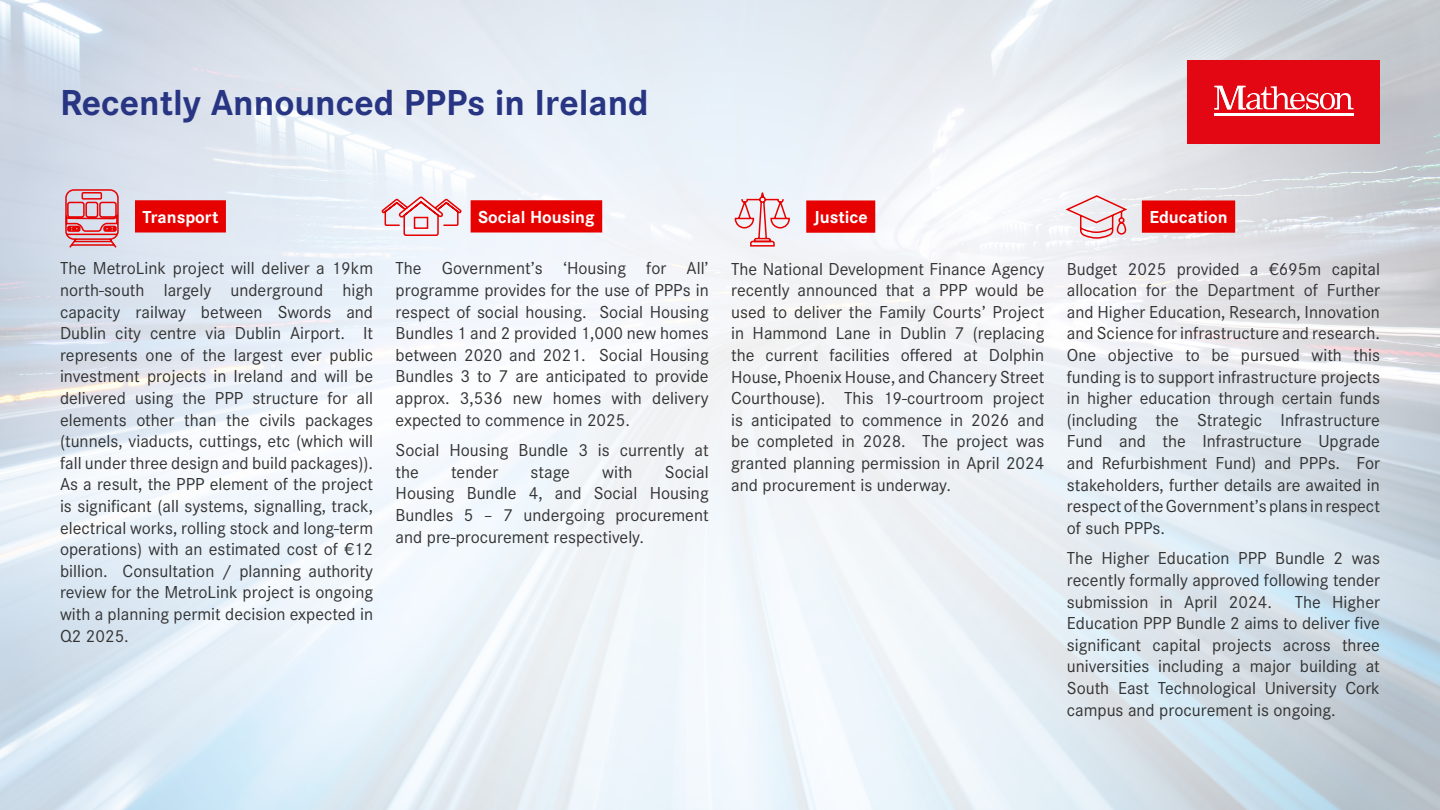
<style>
.page{position:relative;width:1440px;height:810px;background:#fff}
.page>*{position:absolute;margin:0;border:0;box-sizing:border-box;transform-origin:0 0}
.t1{font:700 37.5px "Corporate S Pro";color:#283583}
.Body_1{font:18px/21.6px "Corporate S Pro";color:#333;text-align:justify}
.Body_1-2{font:700 18px "Corporate S Pro";color:#fff}
</style>
<div class="page">
<img style="left:0;top:0;width:1440px;height:810px">
<div style="left:135px;top:200px;width:91px;height:33px;background:#e60000"></div>
<div style="left:471px;top:200px;width:131px;height:33px;background:#e60000"></div>
<div style="left:1187px;top:60px;width:193px;height:83px;background:#e30613"></div>
<hr style="left:1214px;top:113px;width:140px;height:2px;background:#fff">
<svg style="left:1214px;top:86px;width:140px;height:24px"></svg>
<svg style="left:65px;top:188px;width:54px;height:61px;background:#db919a"></svg>
<svg style="left:380px;top:195px;width:83px;height:42px"></svg>
<div style="left:806px;top:200px;width:69px;height:33px;background:#e60000"></div>
<div style="left:1142px;top:200px;width:93px;height:33px;background:#e60000"></div>
<svg style="left:734px;top:178px;width:57px;height:69px"></svg>
<svg style="left:1065px;top:194px;width:64px;height:45px"></svg>
<p class="t1" style="left:60px;top:73px;width:590px">Recently Announced PPPs in Ireland</p>
<p class="Body_1-2" style="left:142px;top:203px;width:77px">Transport</p>
<p class="Body_1" style="left:60px;top:256px;width:315px">The MetroLink project will deliver a 19km north-south largely underground high capacity railway between Swords and Dublin city centre via Dublin Airport. It represents one of the largest ever public investment projects in Ireland and will be delivered using the PPP structure for all elements other than the civils packages (tunnels, viaducts, cuttings, etc (which will fall under three design and build packages)).<br>As a result, the PPP element of the project is significant (all systems, signalling, track, electrical works, rolling stock and long-term operations) with an estimated cost of €12 billion. Consultation / planning authority review for the MetroLink project is ongoing with a planning permit decision expected in Q2 2025.</p>
<p class="Body_1-2" style="left:478px;top:203px;width:118px">Social Housing</p>
<p class="Body_1" style="left:396px;top:256px;width:315px">The Government’s ‘Housing for All’ programme provides for the use of PPPs in respect of social housing. Social Housing Bundles 1 and 2 provided 1,000 new homes between 2020 and 2021. Social Housing Bundles 3 to 7 are anticipated to provide approx. 3,536 new homes with delivery expected to commence in 2025.</p>
<p class="Body_1" style="left:396px;top:438px;width:315px">Social Housing Bundle 3 is currently at the</p>
<p class="Body_1" style="left:396px;top:460px;width:315px;text-indent:269px">Social Housing Bundle 4, and Social Housing Bundles 5 – 7 undergoing procurement and pre-procurement respectively.</p>
<p class="Body_1" style="left:451px;top:460px;width:48px">tender</p>
<p class="Body_1" style="left:531px;top:460px;width:41px">stage</p>
<p class="Body_1" style="left:602px;top:460px;width:32px">with</p>
<p class="Body_1-2" style="left:814px;top:203px;width:56px">Justice</p>
<p class="Body_1" style="left:731px;top:257px;width:315px">The National Development Finance Agency recently announced that a PPP would be used to deliver the Family Courts’ Project in Hammond Lane in Dublin 7 (replacing the current facilities offered at Dolphin House, Phoenix House, and Chancery Street Courthouse). This 19-courtroom project is anticipated to commence in 2026 and be completed in 2028. The project was granted planning permission in April 2024 and procurement is underway.</p>
<p class="Body_1-2" style="left:1149px;top:203px;width:80px">Education</p>
<p class="Body_1" style="left:1067px;top:257px;width:315px">Budget 2025 provided a €695m capital allocation for the Department of Further and Higher Education, Research, Innovation and Science for infrastructure and research.<br>One objective to be pursued with this funding is to support infrastructure projects in higher education through certain funds (including the Strategic Infrastructure Fund and the Infrastructure Upgrade and Refurbishment Fund) and PPPs. For stakeholders, further details are awaited in respect of the Government’s plans in respect of such PPPs.</p>
<p class="Body_1" style="left:1067px;top:546px;width:315px">The Higher Education PPP Bundle 2 was recently formally approved following tender submission in April 2024.</p>
<p class="Body_1" style="left:1067px;top:590px;width:315px;text-indent:228px">The Higher Education PPP Bundle 2 aims to deliver five significant capital projects across three universities including a major building at South East Technological University Cork campus and procurement is ongoing.</p>
</div>
